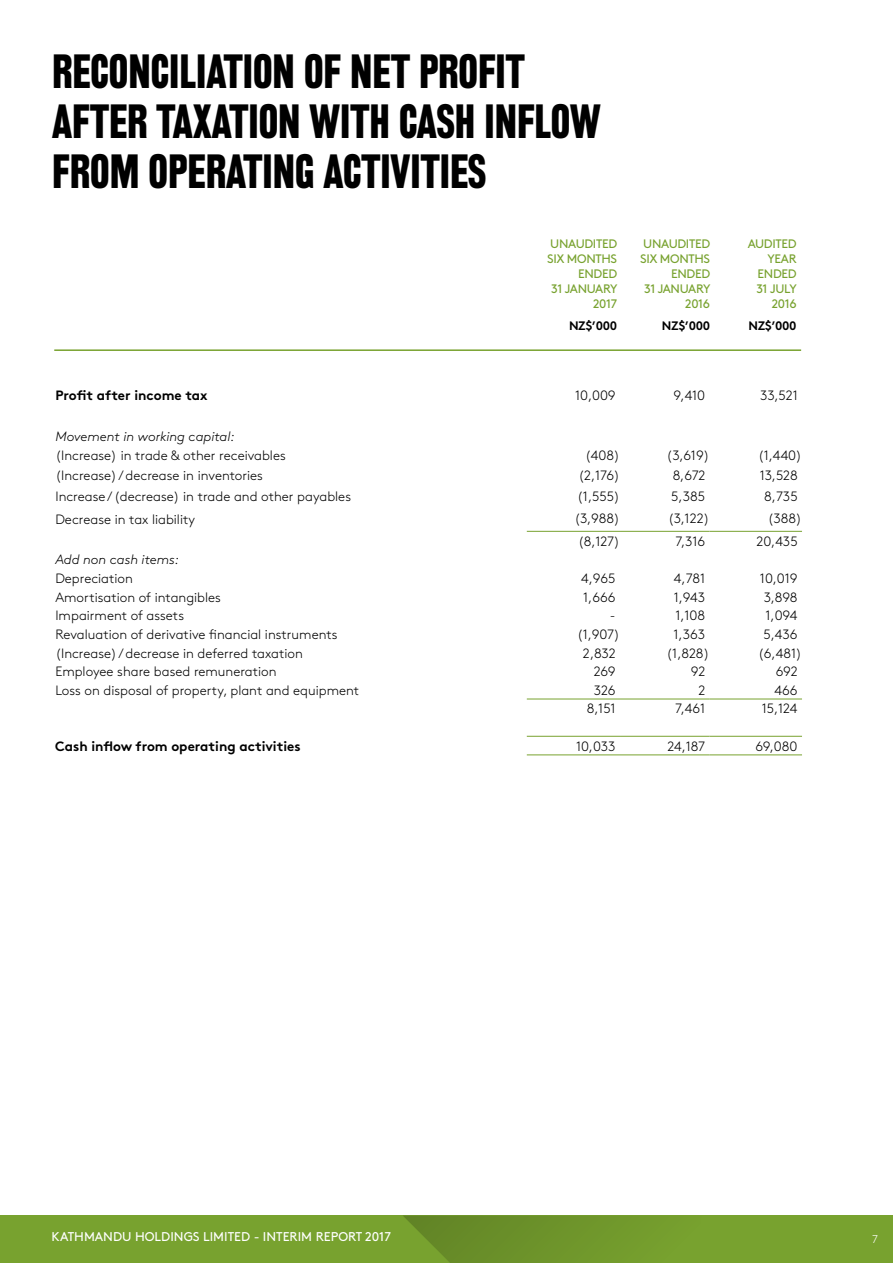
<style>
.page{position:relative;width:893px;height:1263px;background:#fff}
.page>*{position:absolute;margin:0;border:0;box-sizing:border-box;transform-origin:0 0}
.t1{font:500 condensed 42px/50.4px "Rhode";color:#000}
.t2{font:300 13.5px "Brown Std";color:#000}
.t3{font:700 13.5px "Brown Std";color:#000}
.t4{font:italic 300 13.5px "Brown Std";color:#000}
.t5{font:12.75px "Brown Std";color:#fff}
.t6{font:12.3px/15px "Brown Std";letter-spacing:-.025em;color:#78a22f;text-align:right}
.t7{font:700 12.3px "Brown Std";letter-spacing:-.025em;color:#000}
.t8{font:300 11.25px "Brown Std";color:#fff}
</style>
<div class="page">
<div style="left:0;top:1215px;width:893px;height:48px;background:#78a22f"></div>
<svg style="left:403px;top:1215px;width:213px;height:48px"></svg>
<hr style="left:54px;top:349px;width:747px;height:2px;background:#78a22f">
<hr style="left:527px;top:699px;width:93px;height:1px;background:#78a22f">
<hr style="left:620px;top:699px;width:89px;height:1px;background:#78a22f">
<hr style="left:709px;top:699px;width:93px;height:1px;background:#78a22f">
<hr style="left:527px;top:754px;width:93px;height:1px;background:#78a22f">
<hr style="left:620px;top:754px;width:89px;height:1px;background:#78a22f">
<hr style="left:709px;top:754px;width:93px;height:1px;background:#78a22f">
<hr style="left:527px;top:531px;width:93px;height:1px;background:#78a22f">
<hr style="left:620px;top:531px;width:89px;height:1px;background:#78a22f">
<hr style="left:709px;top:531px;width:93px;height:1px;background:#78a22f">
<hr style="left:527px;top:736px;width:93px;height:1px;background:#78a22f">
<hr style="left:620px;top:736px;width:89px;height:1px;background:#78a22f">
<hr style="left:709px;top:736px;width:93px;height:1px;background:#78a22f">
<h1 class="t1" style="left:52px;top:47px;width:550px">RECONCILIATION OF NET PROFIT<br>AFTER TAXATION WITH CASH INFLOW<br>FROM OPERATING ACTIVITIES</h1>
<p class="t6" style="left:547px;top:236px;width:72px">UNAUDITED<br>SIX MONTHS<br>ENDED<br>31 JANUARY<br>2017</p>
<p class="t7" style="left:569px;top:318px;width:50px">NZ$’000</p>
<p class="t6" style="left:640px;top:236px;width:72px">UNAUDITED<br>SIX MONTHS<br>ENDED<br>31 JANUARY<br>2016</p>
<p class="t7" style="left:662px;top:318px;width:50px">NZ$’000</p>
<p class="t6" style="left:748px;top:236px;width:51px">AUDITED<br>YEAR<br>ENDED<br>31 JULY<br>2016</p>
<p class="t7" style="left:748px;top:318px;width:50px">NZ$’000</p>
<p class="t3" style="left:56px;top:387px;width:154px">Profit after income tax</p>
<p class="t2" style="left:575px;top:388px;width:42px">10,009</p>
<p class="t2" style="left:674px;top:388px;width:33px">9,410</p>
<p class="t2" style="left:760px;top:388px;width:39px">33,521</p>
<p class="t4" style="left:55px;top:429px;width:181px">Movement in working capital:</p>
<p class="t2" style="left:55px;top:447px;width:232px">(Increase) in trade &amp; other receivables</p>
<p class="t2" style="left:585px;top:447px;width:36px">(408)</p>
<p class="t2" style="left:667px;top:447px;width:44px">(3,619)</p>
<p class="t2" style="left:758px;top:447px;width:45px">(1,440)</p>
<p class="t2" style="left:55px;top:468px;width:209px">(Increase) / decrease in inventories</p>
<p class="t2" style="left:578px;top:468px;width:43px">(2,176)</p>
<p class="t2" style="left:673px;top:468px;width:34px">8,672</p>
<p class="t2" style="left:760px;top:468px;width:39px">13,528</p>
<p class="t2" style="left:55px;top:489px;width:297px">Increase / (decrease) in trade and other payables</p>
<p class="t2" style="left:577px;top:489px;width:44px">(1,555)</p>
<p class="t2" style="left:671px;top:489px;width:35px">5,385</p>
<p class="t2" style="left:764px;top:489px;width:35px">8,735</p>
<p class="t2" style="left:55px;top:511px;width:141px">Decrease in tax liability</p>
<p class="t2" style="left:574px;top:511px;width:47px">(3,988)</p>
<p class="t2" style="left:668px;top:511px;width:43px">(3,122)</p>
<p class="t2" style="left:768px;top:511px;width:36px">(388)</p>
<p class="t2" style="left:578px;top:534px;width:43px">(8,127)</p>
<p class="t2" style="left:675px;top:533px;width:31px">7,316</p>
<p class="t2" style="left:756px;top:533px;width:43px">20,435</p>
<p class="t4" style="left:55px;top:552px;width:125px">Add non cash items:</p>
<p class="t2" style="left:55px;top:571px;width:79px">Depreciation</p>
<p class="t2" style="left:581px;top:571px;width:36px">4,965</p>
<p class="t2" style="left:674px;top:571px;width:33px">4,781</p>
<p class="t2" style="left:760px;top:571px;width:39px">10,019</p>
<p class="t2" style="left:55px;top:589px;width:167px">Amortisation of intangibles</p>
<p class="t2" style="left:583px;top:589px;width:34px">1,666</p>
<p class="t2" style="left:674px;top:589px;width:33px">1,943</p>
<p class="t2" style="left:764px;top:589px;width:35px">3,898</p>
<p class="t2" style="left:55px;top:608px;width:130px">Impairment of assets</p>
<p class="t2" style="left:610px;top:608px;width:7px">-</p>
<p class="t2" style="left:675px;top:608px;width:31px">1,108</p>
<p class="t2" style="left:765px;top:608px;width:34px">1,094</p>
<p class="t2" style="left:55px;top:627px;width:284px">Revaluation of derivative financial instruments</p>
<p class="t2" style="left:577px;top:627px;width:44px">(1,907)</p>
<p class="t2" style="left:673px;top:627px;width:33px">1,363</p>
<p class="t2" style="left:764px;top:627px;width:36px">5,436</p>
<p class="t2" style="left:55px;top:645px;width:249px">(Increase) / decrease in deferred taxation</p>
<p class="t2" style="left:583px;top:645px;width:34px">2,832</p>
<p class="t2" style="left:666px;top:645px;width:44px">(1,828)</p>
<p class="t2" style="left:758px;top:645px;width:45px">(6,481)</p>
<p class="t2" style="left:55px;top:664px;width:223px">Employee share based remuneration</p>
<p class="t2" style="left:594px;top:664px;width:23px">269</p>
<p class="t2" style="left:691px;top:664px;width:16px">92</p>
<p class="t2" style="left:776px;top:664px;width:23px">692</p>
<p class="t2" style="left:55px;top:682px;width:305px">Loss on disposal of property, plant and equipment</p>
<p class="t2" style="left:594px;top:682px;width:23px">326</p>
<p class="t2" style="left:698px;top:682px;width:9px">2</p>
<p class="t2" style="left:774px;top:682px;width:25px">466</p>
<p class="t2" style="left:587px;top:701px;width:30px">8,151</p>
<p class="t2" style="left:675px;top:701px;width:32px">7,461</p>
<p class="t2" style="left:762px;top:701px;width:37px">15,124</p>
<p class="t3" style="left:55px;top:738px;width:247px">Cash inflow from operating activities</p>
<p class="t2" style="left:576px;top:738px;width:41px">10,033</p>
<p class="t2" style="left:667px;top:738px;width:39px">24,187</p>
<p class="t2" style="left:755px;top:738px;width:44px">69,080</p>
<p class="t5" style="left:52px;top:1229px;width:341px">KATHMANDU HOLDINGS LIMITED - INTERIM REPORT 2017</p>
<p class="t8" style="left:872px;top:1232px;width:7px">7</p>
</div>
